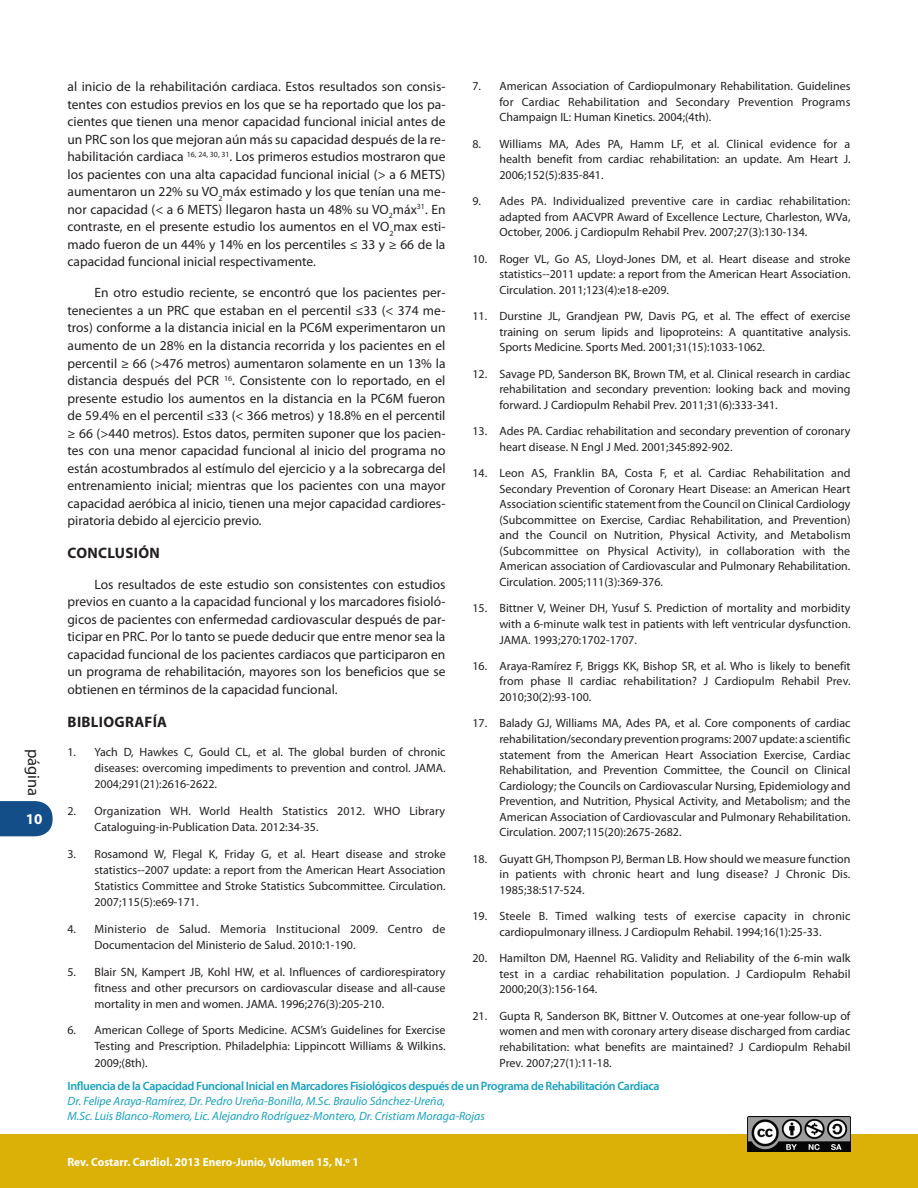
<style>
.page{position:relative;width:918px;height:1188px;background:#fff}
.page>*{position:absolute;margin:0;border:0;box-sizing:border-box;transform-origin:0 0}
.t1{font:16.5px "Myriad Pro";color:#231f20}
._10-Subtítulo_1{font:700 15.15px "Myriad Pro";letter-spacing:.02em;color:#231f20}
.t2{font:700 15px "Myriad Pro";color:#fff}
._00-Texto_Normal{font:13.5px/17.5px "Myriad Pro";color:#231f20;text-align:justify}
._08_1-Pie_de_página{font:600 12.15px "Myriad Pro";letter-spacing:-.03em;color:#18a1c1}
._14-Referencias{font:12px/15.6px "Myriad Pro";color:#231f20;text-align:justify}
._09_1-Pie_de_página{font:italic 12px "Myriad Pro";color:#18a1c1}
.t3{font:700 12px "Myriad Pro";color:#fff;scale:.95 1}
</style>
<div class="page">
<svg style="left:0;top:801px;width:53px;height:36px;background:#285d93"></svg>
<div style="left:0;top:1134px;width:917px;height:54px;background:#dbb108"></div>
<img style="left:748px;top:1116px;width:102px;height:36px">
<h1 class="t1" style="left:44px;top:749px;width:49px;rotate:90deg">página</h1>
<p class="t2" style="left:26px;top:810px;width:18px">10</p>
<p class="_14-Referencias" style="left:500px;top:78px;width:352px;text-indent:-27px">7. American Association of Cardiopulmonary Rehabilitation. Guidelines for Cardiac Rehabilitation and Secondary Prevention Programs Champaign IL: Human Kinetics. 2004;(4th).</p>
<p class="_14-Referencias" style="left:500px;top:136px;width:353px;text-indent:-27px">8. Williams MA, Ades PA, Hamm LF, et al. Clinical evidence for a health benefit from cardiac rehabilitation: an update. Am Heart J.<br>2006;152(5):835-841.</p>
<p class="_14-Referencias" style="left:500px;top:193px;width:353px;text-indent:-27px">9. Ades PA. Individualized preventive care in cardiac rehabilitation: adapted from AACVPR Award of Excellence Lecture, Charleston, WVa, October, 2006. j Cardiopulm Rehabil Prev. 2007;27(3):130-134.</p>
<p class="_14-Referencias" style="left:500px;top:251px;width:353px;text-indent:-27px">10. Roger VL, Go AS, Lloyd-Jones DM, et al. Heart disease and stroke statistics--2011 update: a report from the American Heart Association.<br>Circulation. 2011;123(4):e18-e209.</p>
<p class="_14-Referencias" style="left:500px;top:308px;width:353px;text-indent:-27px">11. Durstine JL, Grandjean PW, Davis PG, et al. The effect of exercise training on serum lipids and lipoproteins: A quantitative analysis.<br>Sports Medicine. Sports Med. 2001;31(15):1033-1062.</p>
<p class="_14-Referencias" style="left:500px;top:366px;width:352px;text-indent:-27px">12. Savage PD, Sanderson BK, Brown TM, et al. Clinical research in cardiac rehabilitation and secondary prevention: looking back and moving forward. J Cardiopulm Rehabil Prev. 2011;31(6):333-341.</p>
<p class="_14-Referencias" style="left:500px;top:423px;width:353px;text-indent:-27px">13. Ades PA. Cardiac rehabilitation and secondary prevention of coronary heart disease. N Engl J Med. 2001;345:892-902.</p>
<p class="_14-Referencias" style="left:500px;top:465px;width:353px;text-indent:-27px">14. Leon AS, Franklin BA, Costa F, et al. Cardiac Rehabilitation and Secondary Prevention of Coronary Heart Disease: an American Heart Association scientific statement from the Council on Clinical Cardiology (Subcommittee on Exercise, Cardiac Rehabilitation, and Prevention) and the Council on Nutrition, Physical Activity, and Metabolism (Subcommittee on Physical Activity), in collaboration with the American association of Cardiovascular and Pulmonary Rehabilitation.<br>Circulation. 2005;111(3):369-376.</p>
<p class="_14-Referencias" style="left:500px;top:600px;width:352px;text-indent:-27px">15. Bittner V, Weiner DH, Yusuf S. Prediction of mortality and morbidity with a 6-minute walk test in patients with left ventricular dysfunction.<br>JAMA. 1993;270:1702-1707.</p>
<p class="_14-Referencias" style="left:500px;top:658px;width:353px;text-indent:-27px">16. Araya-Ramírez F, Briggs KK, Bishop SR, et al. Who is likely to benefit from phase II cardiac rehabilitation? J Cardiopulm Rehabil Prev.<br>2010;30(2):93-100.</p>
<p class="_14-Referencias" style="left:500px;top:715px;width:353px;text-indent:-27px">17. Balady GJ, Williams MA, Ades PA, et al. Core components of cardiac rehabilitation/secondary prevention programs: 2007 update: a scientific statement from the American Heart Association Exercise, Cardiac Rehabilitation, and Prevention Committee, the Council on Clinical Cardiology; the Councils on Cardiovascular Nursing, Epidemiology and Prevention, and Nutrition, Physical Activity, and Metabolism; and the American Association of Cardiovascular and Pulmonary Rehabilitation.<br>Circulation. 2007;115(20):2675-2682.</p>
<p class="_14-Referencias" style="left:500px;top:851px;width:353px;text-indent:-27px">18. Guyatt GH, Thompson PJ, Berman LB. How should we measure function in patients with chronic heart and lung disease? J Chronic Dis.<br>1985;38:517-524.</p>
<p class="_14-Referencias" style="left:472px;top:908px;width:379px;text-align:center">19. Steele B. Timed walking tests of exercise capacity in chronic cardiopulmonary illness. J Cardiopulm Rehabil. 1994;16(1):25-33.</p>
<p class="_14-Referencias" style="left:500px;top:950px;width:353px;text-indent:-27px">20. Hamilton DM, Haennel RG. Validity and Reliability of the 6-min walk test in a cardiac rehabilitation population. J Cardiopulm Rehabil 2000;20(3):156-164.</p>
<p class="_14-Referencias" style="left:500px;top:1008px;width:353px;text-indent:-27px">21. Gupta R, Sanderson BK, Bittner V. Outcomes at one-year follow-up of women and men with coronary artery disease discharged from cardiac rehabilitation: what benefits are maintained? J Cardiopulm Rehabil Prev. 2007;27(1):11-18.</p>
<p class="_08_1-Pie_de_página" style="left:68px;top:1078px;width:594px">Influencia de la Capacidad Funcional Inicial en Marcadores Fisiológicos después de un Programa de Rehabilitación Cardiaca</p>
<p class="_09_1-Pie_de_página" style="left:68px;top:1093px;width:380px">Dr. Felipe Araya-Ramírez, Dr. Pedro Ureña-Bonilla, M.Sc. Braulio Sánchez-Ureña,</p>
<p class="_09_1-Pie_de_página" style="left:68px;top:1108px;width:419px">M.Sc. Luis Blanco-Romero, Lic. Alejandro Rodríguez-Montero, Dr. Cristiam Moraga-Rojas</p>
<p class="_00-Texto_Normal" style="left:68px;top:78px;width:380px">al inicio de la rehabilitación cardiaca. Estos resultados son consis&shy;tentes con estudios previos en los que se ha reportado que los pa&shy;cientes que tienen una menor capacidad funcional inicial antes de un PRC son los que mejoran aún más su capacidad después de la re&shy;habilitación cardiaca <sup>16,</sup> <sup>24,</sup> <sup>30,</sup> <sup>31</sup>. Los primeros estudios mostraron que los pacientes con una alta capacidad funcional inicial (&gt; a 6 METS) aumentaron un 22% su VO<sub>2</sub>máx estimado y los que tenían una me&shy;nor capacidad (&lt; a 6 METS) llegaron hasta un 48% su VO<sub>2</sub>máx<sup>31</sup>. En contraste, en el presente estudio los aumentos en el VO<sub>2</sub>max esti&shy;mado fueron de un 44% y 14% en los percentiles ≤ 33 y ≥ 66 de la capacidad funcional inicial respectivamente.</p>
<p class="_00-Texto_Normal" style="left:68px;top:284px;width:380px;text-indent:27px">En otro estudio reciente, se encontró que los pacientes per&shy;tenecientes a un PRC que estaban en el percentil ≤33 (&lt; 374 me&shy;tros) conforme a la distancia inicial en la PC6M experimentaron un aumento de un 28% en la distancia recorrida y los pacientes en el percentil ≥ 66 (&gt;476 metros) aumentaron solamente en un 13% la distancia después del PCR <sup>16</sup>. Consistente con lo reportado, en el presente estudio los aumentos en la distancia en la PC6M fueron de 59.4% en el percentil ≤33 (&lt; 366 metros) y 18.8% en el percentil ≥ 66 (&gt;440 metros). Estos datos, permiten suponer que los pacien&shy;tes con una menor capacidad funcional al inicio del programa no están acostumbrados al estímulo del ejercicio y a la sobrecarga del entrenamiento inicial; mientras que los pacientes con una mayor capacidad aeróbica al inicio, tienen una mejor capacidad cardiores&shy;piratoria debido al ejercicio previo.</p>
<p class="_10-Subtítulo_1" style="left:68px;top:543px;width:94px">CONCLUSIÓN</p>
<p class="_00-Texto_Normal" style="left:68px;top:575px;width:380px;text-indent:27px">Los resultados de este estudio son consistentes con estudios previos en cuanto a la capacidad funcional y los marcadores fisioló&shy;gicos de pacientes con enfermedad cardiovascular después de par&shy;ticipar en PRC. Por lo tanto se puede deducir que entre menor sea la capacidad funcional de los pacientes cardiacos que participaron en un programa de rehabilitación, mayores son los beneficios que se obtienen en términos de la capacidad funcional.</p>
<p class="_10-Subtítulo_1" style="left:68px;top:712px;width:101px">BIBLIOGRAFÍA</p>
<p class="_14-Referencias" style="left:94px;top:744px;width:353px;line-height:16px;text-indent:-27px">1. Yach D, Hawkes C, Gould CL, et al. The global burden of chronic diseases: overcoming impediments to prevention and control. JAMA.<br>2004;291(21):2616-2622.</p>
<p class="_14-Referencias" style="left:94px;top:803px;width:352px;line-height:16px;text-indent:-27px">2. Organization WH. World Health Statistics 2012. WHO Library<br>Cataloguing-in-Publication Data. 2012:34-35.</p>
<p class="_14-Referencias" style="left:94px;top:846px;width:353px;line-height:16px;text-indent:-27px">3. Rosamond W, Flegal K, Friday G, et al. Heart disease and stroke statistics--2007 update: a report from the American Heart Association Statistics Committee and Stroke Statistics Subcommittee. Circulation.<br>2007;115(5):e69-171.</p>
<p class="_14-Referencias" style="left:94px;top:920px;width:352px;line-height:16px;text-indent:-27px">4. Ministerio de Salud. Memoria Institucional 2009. Centro de<br>Documentacion del Ministerio de Salud. 2010:1-190.</p>
<p class="_14-Referencias" style="left:94px;top:963px;width:353px;line-height:16px;text-indent:-27px">5. Blair SN, Kampert JB, Kohl HW, et al. Influences of cardiorespiratory fitness and other precursors on cardiovascular disease and all-cause mortality in men and women. JAMA. 1996;276(3):205-210.</p>
<p class="_14-Referencias" style="left:94px;top:1022px;width:353px;line-height:16px;text-indent:-27px">6. American College of Sports Medicine. ACSM’s Guidelines for Exercise Testing and Prescription. Philadelphia: Lippincott Williams &amp; Wilkins.<br>2009;(8th).</p>
<p class="t3" style="left:68px;top:1154px;width:308px">Rev. Costarr. Cardiol. 2013 Enero-Junio, Volumen 15, N.º 1</p>
</div>
